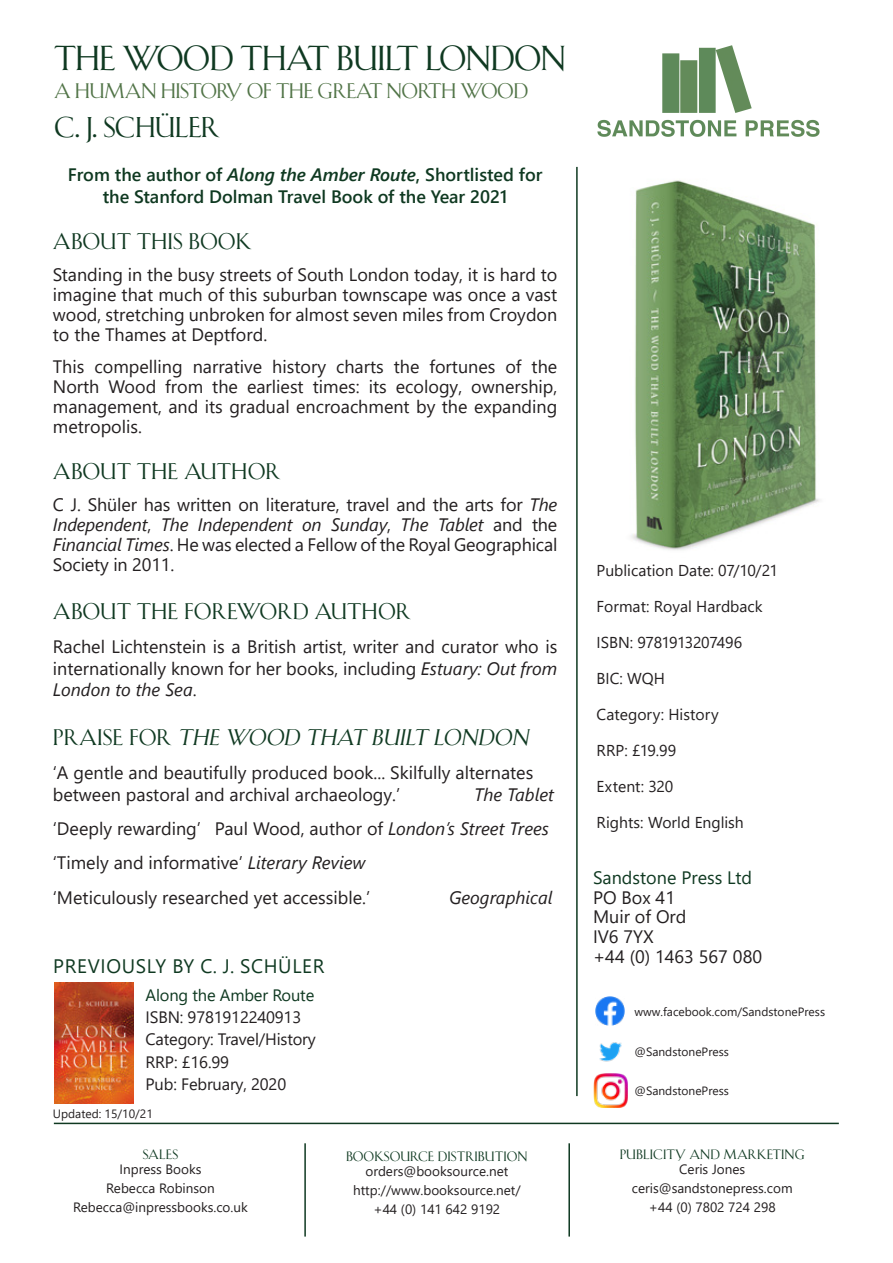
<style>
.page{position:relative;width:893px;height:1263px;background:#fff}
.page>*{position:absolute;margin:0;border:0;box-sizing:border-box;transform-origin:0 0}
.heading_2{font:500 34.5px "Shango";letter-spacing:-.03em;color:#0f3921}
.heading_2-2{font:500 28.5px "Shango";letter-spacing:-.03em;color:#0f3921}
.author_para{font:500 22.5px "Shango";color:#0f3921}
.t1{font:italic 500 22.5px "Shango";color:#0f3921}
.heading_2-3{font:500 21px "Shango";letter-spacing:-.03em;color:#517447}
.t2{font:19.5px "Segoe UI";letter-spacing:.035em;color:#0f3921}
.author_para-2{font:18px/19.8px "Segoe UI";color:#231f20;text-align:justify}
.t3{font:600 18px/21.6px "Segoe UI";color:#0f3921;text-align:center}
.main_text{font:18px "Segoe UI";color:#231f20}
.t4{font:italic 18px "Segoe UI";color:#231f20}
.main_text-2{font:18px "Segoe UI";color:#0f3921}
.author_para-3{font:16.5px "Segoe UI";letter-spacing:-.01em;color:#231f20}
.author_para-4{font:16.5px "Segoe UI";letter-spacing:-.01em;color:#0f3921}
.main_text-3{font:15.75px "Segoe UI";color:#231f20}
.main_text-4{font:15.75px "Segoe UI";letter-spacing:-.02em;color:#231f20}
.main_text-5{font:13.5px "Segoe UI";color:#231f20}
.main_text-6{font:500 13.5px "Shango";color:#0f3921}
.t5{font:12px "Segoe UI";color:#231f20}
.s1{font-style:italic}
.s2{font-style:normal}
</style>
<div class="page">
<hr style="left:51px;top:1262px;width:785px;height:1px;background:#00718c">
<hr style="left:576px;top:167px;width:2px;height:929px;background:#0f3921">
<hr style="left:304px;top:1143px;width:2px;height:93px;background:#0f3921">
<img style="left:631px;top:180px;width:189px;height:370px">
<hr style="left:568px;top:1143px;width:2px;height:93px;background:#0f3921">
<svg style="left:597px;top:45px;width:223px;height:92px"></svg>
<hr style="left:54px;top:1123px;width:785px;height:1px;background:#0f3921">
<img style="left:55px;top:982px;width:79px;height:121px">
<img style="left:596px;top:997px;width:29px;height:29px">
<img style="left:599px;top:1042px;width:23px;height:20px">
<img style="left:593px;top:1074px;width:34px;height:34px">
<p class="heading_2" style="left:54px;top:37px;width:514px">THE WOOD THAT BUILT LONDON</p>
<p class="heading_2-3" style="left:54px;top:78px;width:476px">A HUMAN HISTORY OF THE GREAT NORTH WOOD</p>
<p class="heading_2-2" style="left:54px;top:110px;width:168px">C. J. SCHÜLER</p>
<p class="t3" style="left:68px;top:162px;width:476px">From the author of <span class="s1">Along the Amber Route</span>, Shortlisted for the Stanford Dolman Travel Book of the Year 2021</p>
<p class="author_para" style="left:53px;top:227px;width:200px">ABOUT THIS BOOK</p>
<p class="author_para-2" style="left:53px;top:263px;width:506px">Standing in the busy streets of South London today, it is hard to imagine that much of this suburban townscape was once a vast wood, stretching unbroken for almost seven miles from Croydon to the Thames at Deptford.</p>
<p class="author_para-2" style="left:53px;top:355px;width:506px">This compelling narrative history charts the fortunes of the North Wood from the earliest times: its ecology, ownership, management, and its gradual encroachment by the expanding metropolis.</p>
<p class="author_para" style="left:53px;top:457px;width:230px">ABOUT THE AUTHOR</p>
<p class="author_para-2" style="left:53px;top:493px;width:506px">C J. Shüler has written on literature, travel and the arts for <span class="s1">The Independent</span>, <span class="s1">The Independent on Sunday</span>, <span class="s1">The Tablet</span> and the <span class="s1">Financial Times</span>. He was elected a Fellow of the Royal Geographical Society in 2011.</p>
<p class="author_para" style="left:53px;top:598px;width:360px">ABOUT THE FOREWORD AUTHOR</p>
<p class="author_para-2" style="left:53px;top:634px;width:506px;line-height:21.6px">Rachel Lichtenstein is a British artist, writer and curator who is internationally known for her books, including <span class="s1">Estuary: Out from London to the Sea</span>.</p>
<p class="t1" style="left:53px;top:723px;width:482px"><span class="s2">P R A I S E F O R</span> THE WOOD THAT BUILT LONDON</p>
<p class="author_para-2" style="left:53px;top:760px;width:482px;line-height:21.6px">‘A gentle and beautifully produced book... Skilfully alternates between pastoral and archival archaeology.’</p>
<p class="t4" style="left:474px;top:777px;width:81px">The Tablet</p>
<p class="author_para-2" style="left:53px;top:817px;width:498px">‘Deeply rewarding’ Paul Wood, author of <span class="s1">London’s Street Trees</span></p>
<p class="author_para-2" style="left:53px;top:851px;width:314px">‘Timely and informative’ <span class="s1">Literary Review</span></p>
<p class="author_para-2" style="left:53px;top:886px;width:319px">‘Meticulously researched yet accessible.’</p>
<p class="t4" style="left:449px;top:880px;width:105px">Geographical</p>
<p class="t2" style="left:53px;top:948px;width:273px">PREVIOUSLY BY C. J. SCHÜLER</p>
<p class="author_para-4" style="left:146px;top:979px;width:170px">Along the Amber Route</p>
<p class="author_para-3" style="left:146px;top:1001px;width:157px">ISBN: 9781912240913</p>
<p class="author_para-3" style="left:146px;top:1024px;width:172px">Category: Travel/History</p>
<p class="author_para-3" style="left:146px;top:1046px;width:85px">RRP: £16.99</p>
<p class="author_para-3" style="left:146px;top:1069px;width:142px">Pub: February, 2020</p>
<p class="t5" style="left:53px;top:1102px;width:101px">Updated: 15/10/21</p>
<p class="main_text-6" style="left:143px;top:1146px;width:37px">SALES</p>
<p class="main_text-5" style="left:119px;top:1156px;width:84px">Inpress Books</p>
<p class="main_text-5" style="left:106px;top:1176px;width:110px">Rebecca Robinson</p>
<p class="main_text-5" style="left:73px;top:1195px;width:176px">Rebecca@inpressbooks.co.uk</p>
<p class="main_text-6" style="left:346px;top:1149px;width:183px">BOOKSOURCE DISTRIBUTION</p>
<p class="main_text-5" style="left:365px;top:1159px;width:144px">orders@booksource.net</p>
<p class="main_text-5" style="left:353px;top:1178px;width:169px">http://www.booksource.net/</p>
<p class="main_text-5" style="left:373px;top:1197px;width:128px">+44 (0) 141 642 9192</p>
<p class="main_text-3" style="left:597px;top:556px;width:183px">Publication Date: 07/10/21</p>
<p class="main_text-3" style="left:597px;top:592px;width:168px">Format: Royal Hardback</p>
<p class="main_text-4" style="left:597px;top:628px;width:147px">ISBN: 9781913207496</p>
<p class="main_text-3" style="left:597px;top:664px;width:70px">BIC: WQH</p>
<p class="main_text-3" style="left:597px;top:700px;width:124px">Category: History</p>
<p class="main_text-3" style="left:597px;top:736px;width:81px">RRP: £19.99</p>
<p class="main_text-3" style="left:597px;top:772px;width:78px">Extent: 320</p>
<p class="main_text-3" style="left:597px;top:808px;width:149px">Rights: World English</p>
<p class="main_text-2" style="left:593px;top:860px;width:161px">Sandstone Press Ltd</p>
<p class="main_text" style="left:593px;top:880px;width:84px">PO Box 41</p>
<p class="main_text" style="left:593px;top:900px;width:95px">Muir of Ord</p>
<p class="main_text" style="left:593px;top:920px;width:62px">IV6 7YX</p>
<p class="main_text" style="left:593px;top:940px;width:171px">+44 (0) 1463 567 080</p>
<p class="t5" style="left:634px;top:1000px;width:192px">www.facebook.com/SandstonePress</p>
<p class="t5" style="left:634px;top:1040px;width:96px">@SandstonePress</p>
<p class="t5" style="left:634px;top:1079px;width:96px">@SandstonePress</p>
<p class="main_text-6" style="left:620px;top:1146px;width:187px">PUBLICITY AND MARKETING</p>
<p class="main_text-5" style="left:679px;top:1156px;width:67px">Ceris Jones</p>
<p class="main_text-5" style="left:632px;top:1176px;width:162px">ceris@sandstonepress.com</p>
<p class="main_text-5" style="left:649px;top:1195px;width:128px">+44 (0) 7802 724 298</p>
</div>
